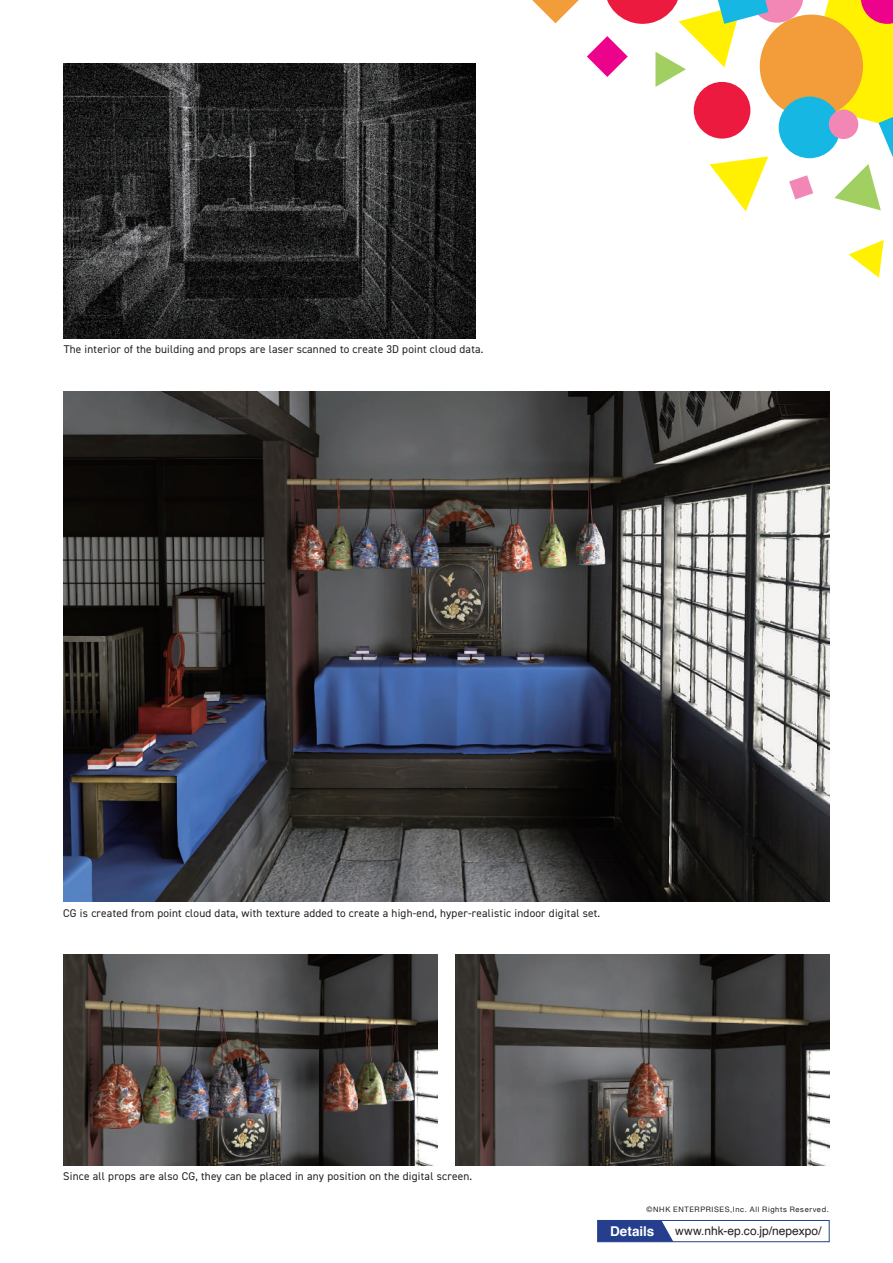
<style>
.page{position:relative;width:893px;height:1263px;background:#fff}
.page>*{position:absolute;margin:0;border:0;box-sizing:border-box;transform-origin:0 0}
.t1{font:700 13.5px "Helvetica";color:#fff}
.t2{font:12px "Helvetica";color:#231f20}
.t3{font:11.25px "DIN2014";letter-spacing:.02em;color:#231f20}
.t4{font:7.5px "Helvetica Neue";letter-spacing:.085em;color:#231f20}
</style>
<div class="page">
<svg style="left:744px;top:210px;width:140px;height:68px"></svg>
<svg style="left:532px;top:0;width:47px;height:23px"></svg>
<svg style="left:587px;top:0;width:306px;height:210px"></svg>
<img style="left:64px;top:955px;width:374px;height:210px">
<img style="left:455px;top:955px;width:374px;height:210px">
<img style="left:64px;top:391px;width:765px;height:511px">
<img style="left:64px;top:64px;width:412px;height:274px">
<svg style="left:599px;top:1222px;width:74px;height:18px"></svg>
<div style="left:597px;top:1220px;width:232px;height:22px;border:1px solid #253f8e"></div>
<p class="t3" style="left:64px;top:343px;width:421px">The interior of the building and props are laser scanned to create 3D point cloud data.</p>
<p class="t3" style="left:63px;top:906px;width:539px">CG is created from point cloud data, with texture added to create a high-end, hyper-realistic indoor digital set.</p>
<p class="t3" style="left:63px;top:1169px;width:410px">Since all props are also CG, they can be placed in any position on the digital screen.</p>
<p class="t4" style="left:647px;top:1204px;width:184px">©NHK ENTERPRISES,Inc. All Rights Reserved.</p>
<p class="t1" style="left:610px;top:1223px;width:46px">Details</p>
<p class="t2" style="left:675px;top:1221px;width:148px">www.nhk-ep.co.jp/nepexpo/</p>
</div>
